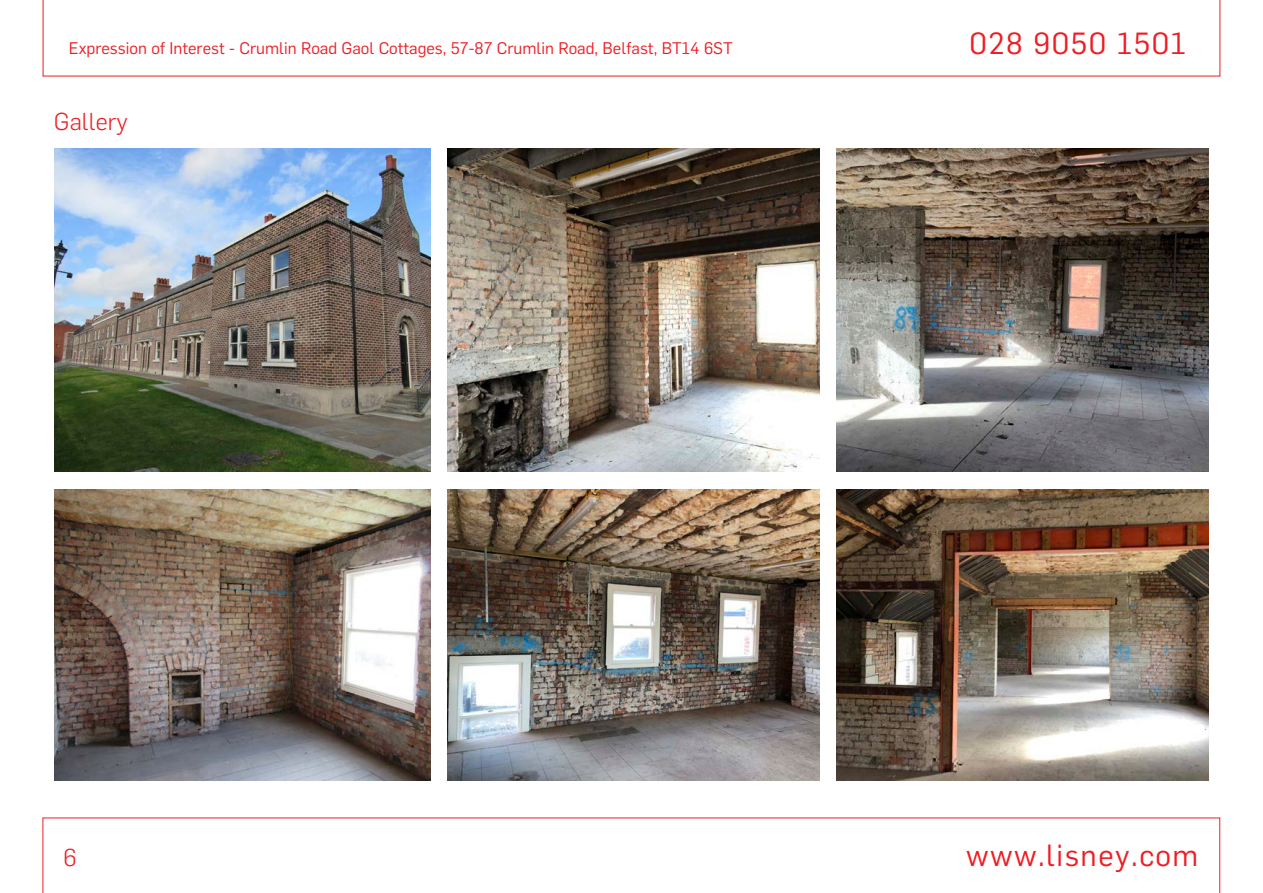
<style>
.page{position:relative;width:1263px;height:893px;background:#fff}
.page>*{position:absolute;margin:0;border:0;box-sizing:border-box;transform-origin:0 0}
.t1{font:30px "Flama";letter-spacing:.05em;color:#ee1d23}
.t2{font:300 24px "Flama";color:#ee1d23}
.t3{font:16.5px "Flama";color:#ee1d23}
</style>
<div class="page">
<svg style="left:43px;top:818px;width:1177px;height:75px"></svg>
<img style="left:54px;top:149px;width:377px;height:323px">
<img style="left:447px;top:149px;width:373px;height:323px">
<img style="left:54px;top:490px;width:377px;height:290px">
<img style="left:447px;top:490px;width:373px;height:290px">
<img style="left:836px;top:149px;width:373px;height:323px">
<img style="left:836px;top:490px;width:373px;height:290px">
<p class="t3" style="left:69px;top:37px;width:665px">Expression of Interest - Crumlin Road Gaol Cottages, 57-87 Crumlin Road, Belfast, BT14 6ST</p>
<h1 class="t1" style="left:969px;top:23px;width:218px">028 9050 1501</h1>
<p class="t2" style="left:54px;top:105px;width:75px">Gallery</p>
<h2 class="t2" style="left:64px;top:841px;width:15px">6</h2>
<h1 class="t1" style="left:966px;top:834px;width:234px">www.lisney.com</h1>
</div>
